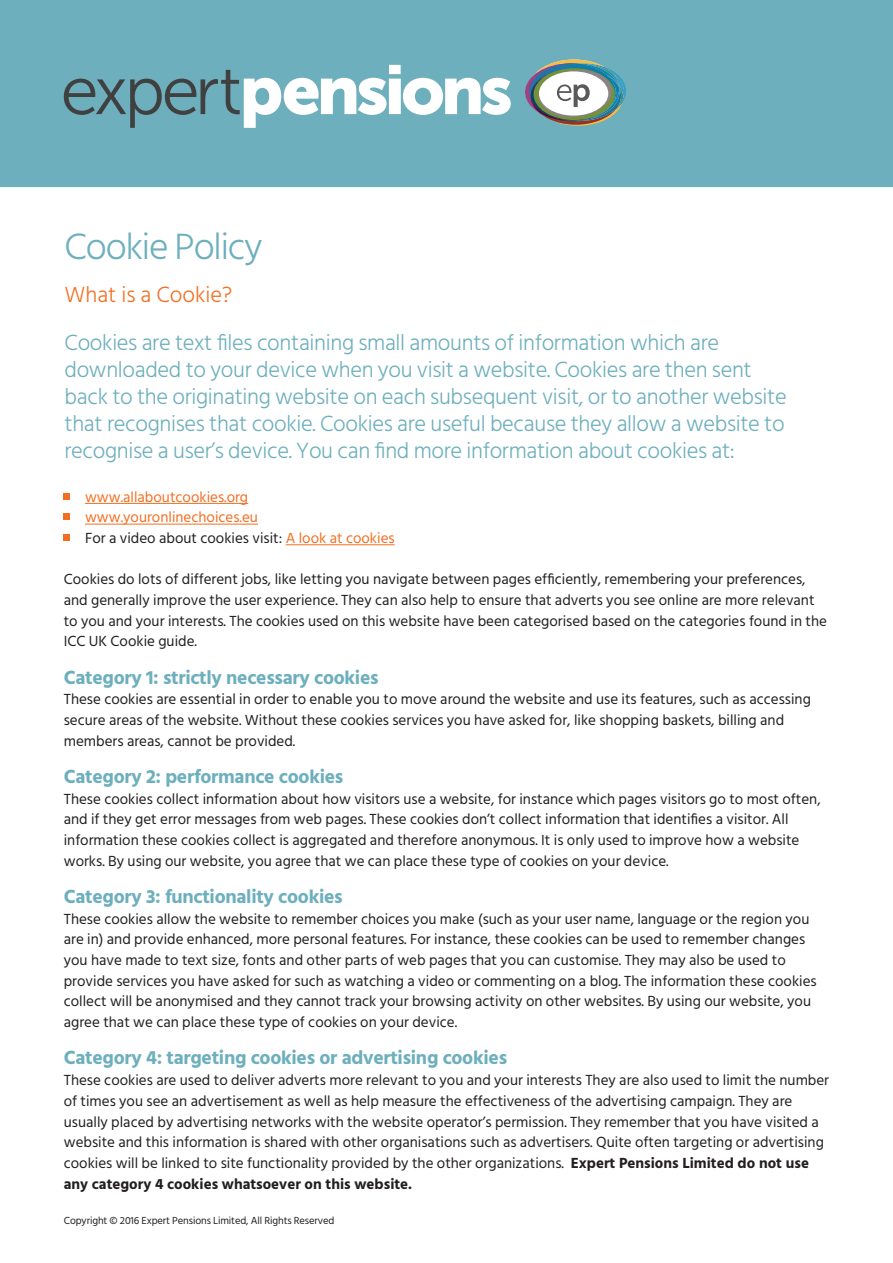
<style>
.page{position:relative;width:893px;height:1263px;background:#fff}
.page>*{position:absolute;margin:0;border:0;box-sizing:border-box;transform-origin:0 0}
.t1{font:300 37.5px "Hind Siliguri";letter-spacing:-.03em;color:#6dafbd}
.t2{font:300 22.5px/27px "Hind Siliguri";letter-spacing:-.015em;color:#6dafbd}
.t3{font:300 22.5px "Hind Siliguri";color:#f36e21}
.t4{font:700 19.5px "Hind Siliguri";letter-spacing:-.015em;color:#6dafbd}
.t5{font:15px/20.7px "Hind Siliguri";color:#231f20}
.t6{font:15px "Hind Siliguri";color:#f36e21}
.t7{font:10.5px "Hind Siliguri";letter-spacing:-.01em;color:#231f20}
.s1{color:#f36e21}
.s2{font-weight:700}
</style>
<div class="page">
<hr style="left:85px;top:503px;width:163px;height:1px;background:#f36e21">
<hr style="left:85px;top:524px;width:173px;height:1px;background:#f36e21">
<hr style="left:286px;top:544px;width:109px;height:1px;background:#f36e21">
<svg style="left:64px;top:493px;width:6px;height:6px"></svg>
<svg style="left:64px;top:514px;width:6px;height:6px"></svg>
<div style="left:64px;top:534px;width:6px;height:7px;background:#f36e21"></div>
<div style="left:0;top:1px;width:893px;height:185px;background:#6dafbd"></div>
<div style="left:0;top:0;width:893px;height:187px;border:2px solid #6dafbd"></div>
<svg style="left:64px;top:65px;width:447px;height:63px"></svg>
<img style="left:529px;top:60px;width:97px;height:66px">
<p class="t1" style="left:65px;top:224px;width:200px">Cookie Policy</p>
<p class="t3" style="left:65px;top:281px;width:169px">What is a Cookie?</p>
<p class="t2" style="left:65px;top:329px;width:724px">Cookies are text files containing small amounts of information which are downloaded to your device when you visit a website. Cookies are then sent back to the originating website on each subsequent visit, or to another website that recognises that cookie. Cookies are useful because they allow a website to recognise a user’s device. You can find more information about cookies at:</p>
<p class="t6" style="left:85px;top:486px;width:165px">www.allaboutcookies.org</p>
<p class="t6" style="left:85px;top:507px;width:174px">www.youronlinechoices.eu</p>
<p class="t5" style="left:85px;top:529px;width:311px">For a video about cookies visit: <span class="s1">A look at cookies</span></p>
<p class="t5" style="left:64px;top:570px;width:765px">Cookies do lots of different jobs, like letting you navigate between pages efficiently, remembering your preferences, and generally improve the user experience. They can also help to ensure that adverts you see online are more relevant to you and your interests. The cookies used on this website have been categorised based on the categories found in the ICC UK Cookie guide.</p>
<p class="t4" style="left:64px;top:662px;width:316px">Category 1: strictly necessary cookies</p>
<p class="t5" style="left:64px;top:690px;width:749px">These cookies are essential in order to enable you to move around the website and use its features, such as accessing secure areas of the website. Without these cookies services you have asked for, like shopping baskets, billing and members areas, cannot be provided.</p>
<p class="t4" style="left:64px;top:761px;width:281px">Category 2: performance cookies</p>
<p class="t5" style="left:64px;top:789px;width:758px">These cookies collect information about how visitors use a website, for instance which pages visitors go to most often, and if they get error messages from web pages. These cookies don’t collect information that identifies a visitor. All information these cookies collect is aggregated and therefore anonymous. It is only used to improve how a website works. By using our website, you agree that we can place these type of cookies on your device.</p>
<p class="t4" style="left:64px;top:881px;width:280px">Category 3: functionality cookies</p>
<p class="t5" style="left:64px;top:909px;width:754px">These cookies allow the website to remember choices you make (such as your user name, language or the region you are in) and provide enhanced, more personal features. For instance, these cookies can be used to remember changes you have made to text size, fonts and other parts of web pages that you can customise. They may also be used to provide services you have asked for such as watching a video or commenting on a blog. The information these cookies collect will be anonymised and they cannot track your browsing activity on other websites. By using our website, you agree that we can place these type of cookies on your device.</p>
<p class="t4" style="left:64px;top:1043px;width:445px">Category 4: targeting cookies or advertising cookies</p>
<p class="t5" style="left:64px;top:1071px;width:767px">These cookies are used to deliver adverts more relevant to you and your interests They are also used to limit the number of times you see an advertisement as well as help measure the effectiveness of the advertising campaign. They are usually placed by advertising networks with the website operator’s permission. They remember that you have visited a website and this information is shared with other organisations such as advertisers. Quite often targeting or advertising cookies will be linked to site functionality provided by the other organizations. <span class="s2">Expert Pensions Limited do not use any category 4 cookies whatsoever on this website.</span></p>
<p class="t7" style="left:64px;top:1213px;width:272px">Copyright © 2016 Expert Pensions Limited, All Rights Reserved</p>
</div>
